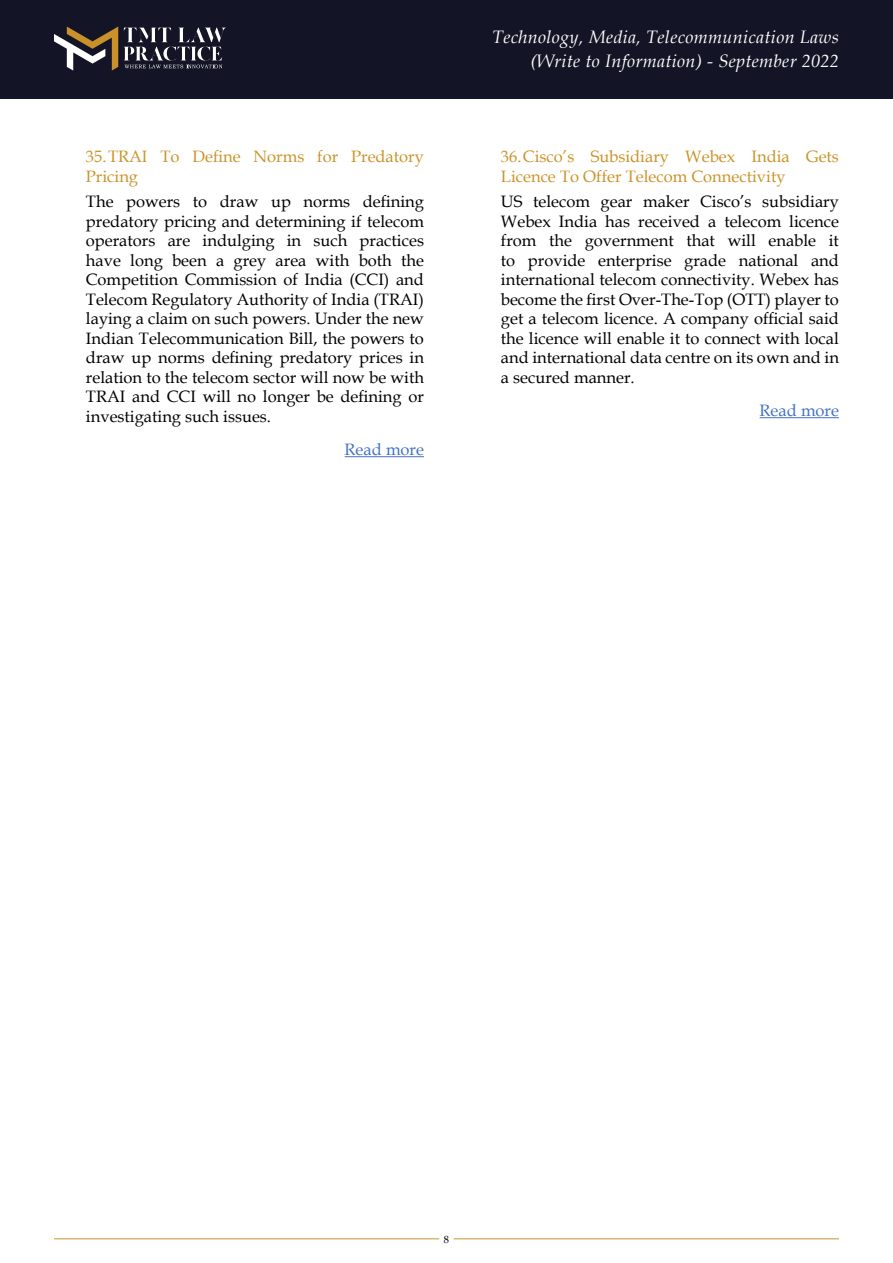
<style>
.page{position:relative;width:893px;height:1263px;background:#fff}
.page>*{position:absolute;margin:0;border:0;box-sizing:border-box;transform-origin:0 0}
.t1{font:italic 18px/24px "Book Antiqua";letter-spacing:.02em;color:#fff;text-align:right}
.t2{font:16.5px/19.5px "Book Antiqua";color:#000;text-align:justify}
.t3{font:16.5px/19.5px "Book Antiqua";color:#cc932a}
.t4{font:16.5px "Book Antiqua";color:#4472c4}
.t5{font:10.5px "Book Antiqua";color:#000}
</style>
<div class="page">
<hr style="left:54px;top:1238px;width:385px;height:1px;background:#ca942b">
<hr style="left:454px;top:1238px;width:385px;height:1px;background:#ca942b">
<div style="left:0;top:0;width:893px;height:99px;background:#131425"></div>
<svg style="left:54px;top:27px;width:64px;height:44px"></svg>
<svg style="left:124px;top:28px;width:101px;height:40px"></svg>
<hr style="left:345px;top:456px;width:79px;height:1px;background:#4472c4">
<hr style="left:760px;top:417px;width:79px;height:1px;background:#4472c4">
<p class="t3" style="left:86px;top:146px;width:339px">35.TRAI To Define Norms for Predatory<br>Pricing</p>
<p class="t2" style="left:86px;top:191px;width:340px">The powers to draw up norms defining predatory pricing and determining if telecom operators are indulging in such practices have long been a grey area with both the Competition Commission of India (CCI) and Telecom Regulatory Authority of India (TRAI) laying a claim on such powers. Under the new Indian Telecommunication Bill, the powers to draw up norms defining predatory prices in relation to the telecom sector will now be with TRAI and CCI will no longer be defining or investigating such issues.</p>
<p class="t4" style="left:345px;top:437px;width:81px">Read more</p>
<p class="t1" style="left:492px;top:24px;width:348px">Technology, Media, Telecommunication Laws (Write to Information) - September 2022</p>
<p class="t3" style="left:501px;top:146px;width:339px">36.Cisco’s Subsidiary Webex India Gets<br>Licence To Offer Telecom Connectivity</p>
<p class="t2" style="left:501px;top:191px;width:340px">US telecom gear maker Cisco’s subsidiary Webex India has received a telecom licence from the government that will enable it to provide enterprise grade national and international telecom connectivity. Webex has become the first Over-The-Top (OTT) player to get a telecom licence. A company official said the licence will enable it to connect with local and international data centre on its own and in a secured manner.</p>
<p class="t4" style="left:760px;top:398px;width:81px">Read more</p>
<p class="t5" style="left:444px;top:1232px;width:7px">8</p>
</div>
